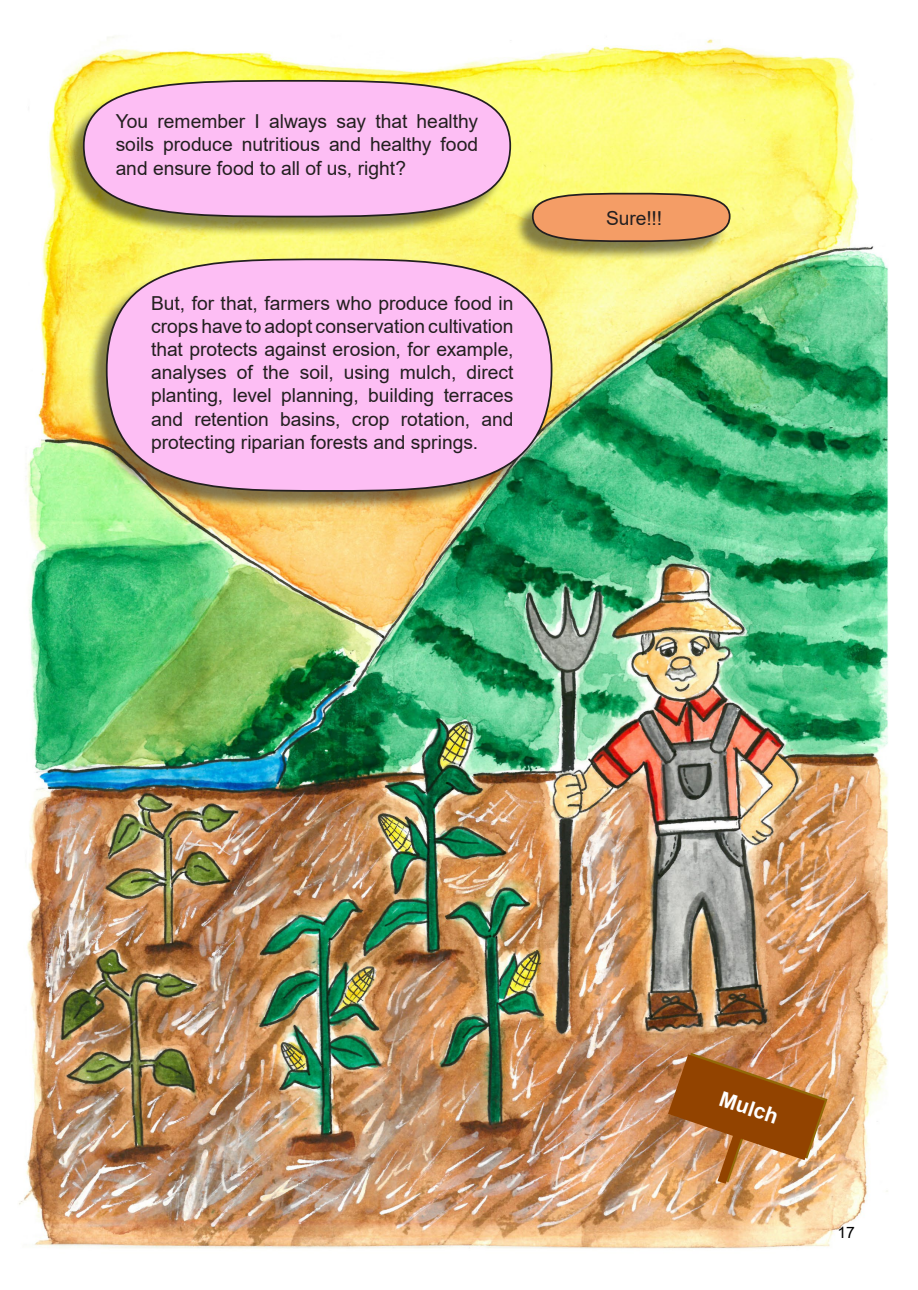
<style>
.page{position:relative;width:918px;height:1290px;background:#fff}
.page>*{position:absolute;margin:0;border:0;box-sizing:border-box;transform-origin:0 0}
.t1{font:700 21px "Arial";color:#fff}
.balão{font:19.25px/23.1px "Arial";color:#231f20;text-align:justify}
.t2{font:15.75px "Arial";color:#000001}
</style>
<div class="page">
<img style="left:19px;top:36px;width:870px;height:1213px">
<div style="left:64px;top:82px;width:444px;height:154px;background:#231f20;opacity:.55"></div>
<svg style="left:82px;top:79px;width:430px;height:139px;background:#f2bcd9"></svg>
<div style="left:87px;top:261px;width:463px;height:249px;background:#231f20;opacity:.55"></div>
<svg style="left:105px;top:258px;width:448px;height:235px;background:#eebadd"></svg>
<div style="left:513px;top:195px;width:215px;height:66px;background:#231f20;opacity:.55"></div>
<div style="left:533px;top:193px;width:196px;height:48px;background:#f49d66;border-radius:50%"></div>
<div style="left:532px;top:193px;width:198px;height:49px;border:2px solid #231f20;border-radius:50%"></div>
<img style="left:668px;top:1053px;width:159px;height:131px">
<p class="balão" style="left:116px;top:110px;width:364px">You remember I always say that healthy soils produce nutritious and healthy food and ensure food to all of us, right?</p>
<p class="balão" style="left:151px;top:292px;width:364px">But, for that, farmers who produce food in crops have to adopt conservation cultivation that protects against erosion, for example, analyses of the soil, using mulch, direct planting, level planning, building terraces and retention basins, crop rotation, and protecting riparian forests and springs.</p>
<p class="balão" style="left:606px;top:206px;width:58px">Sure!!!</p>
<p class="t1" style="left:725px;top:1083px;width:62px;rotate:19deg">Mulch</p>
<p class="t2" style="left:837px;top:1222px;width:19px">17</p>
</div>
